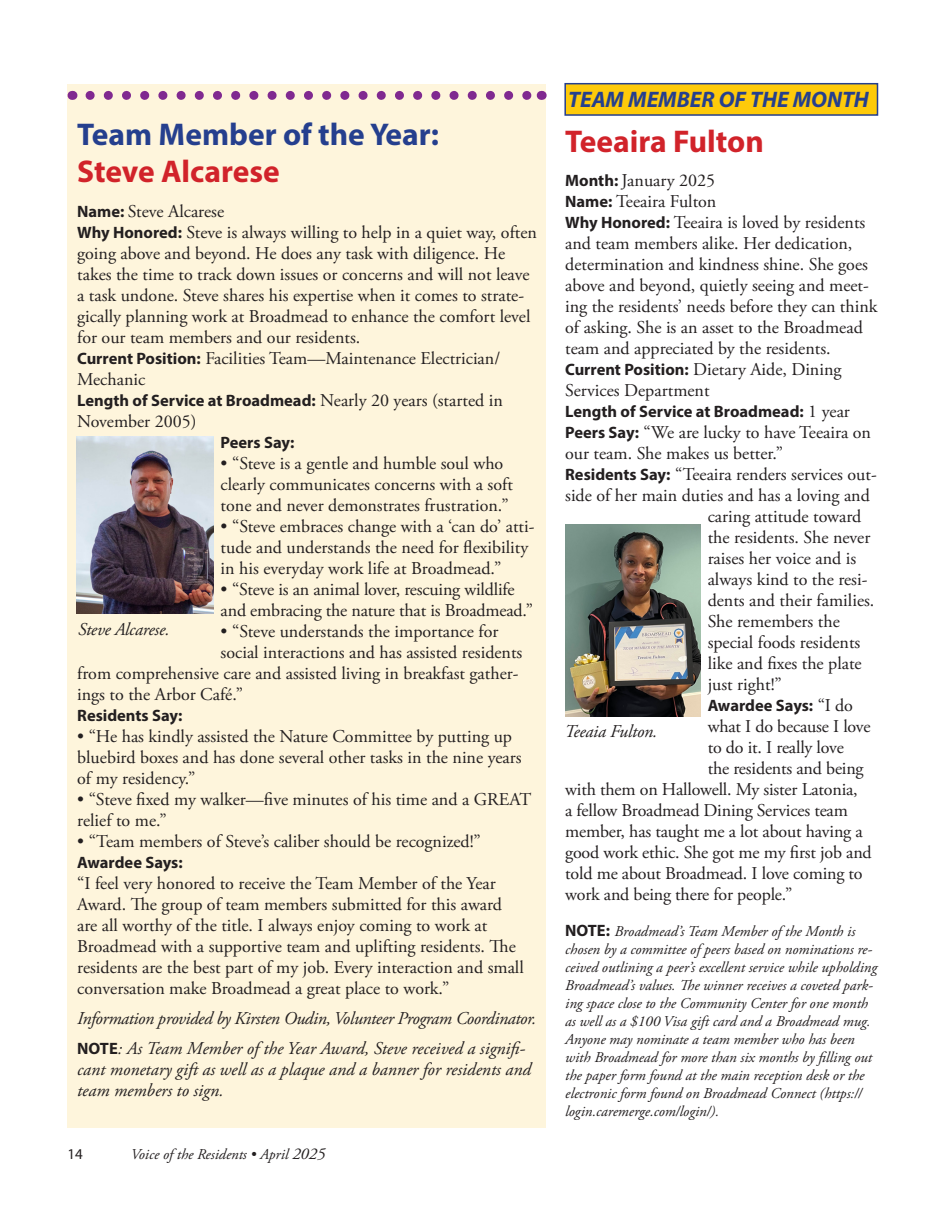
<style>
.page{position:relative;width:945px;height:1215px;background:#fff}
.page>*{position:absolute;margin:0;border:0;box-sizing:border-box;transform-origin:0 0}
.Headline_Main{font:700 31.5px/37.5px "Myriad Pro";color:#253f8e}
.Headline_Main-2{font:700 31.5px "Myriad Pro";color:#d1232a}
.Headline_Secondary{font:italic 700 22.5px "Myriad Pro";color:#253f8e}
.Text_no_indent__no_space{font:18px/21px "Adobe Garamond Pro";color:#231f20}
.Text_no_indent__no_space-2{font:italic 18px/21px "Adobe Garamond Pro";color:#231f20}
.Text_no_indent__no_space-3{font:italic 18px "Adobe Garamond Pro";letter-spacing:-.02em;color:#231f20}
.Headline_Secondary-2{font:italic 18px "Adobe Garamond Pro";letter-spacing:-.01em;color:#231f20}
.Text_no_indent__no_space-4{font:700 16.5px "Myriad Pro";color:#231f20}
.Text_no_indent__no_space-5{font:italic 15px/18px "Adobe Garamond Pro";color:#231f20}
.t1{font:15px "Myriad Pro";color:#231f20}
.s1{color:#d1232a}
.s2{font-family:"Myriad Pro";font-weight:700;font-size:16.5px}
.s3{font-family:"Adobe Garamond Pro";font-weight:400;font-size:18px}
.s4{font-family:"Myriad Pro";font-weight:700;font-style:normal;font-size:16.5px}
.s5{font-size:16.5px}
</style>
<div class="page">
<div style="left:68px;top:84px;width:478px;height:1044px;background:#fef5dc"></div>
<svg style="left:90px;top:91px;width:442px;height:9px"></svg>
<img style="left:76px;top:436px;width:138px;height:177px">
<div style="left:564px;top:83px;width:314px;height:33px;background:#feca0a;border:2px solid #253f8e"></div>
<img style="left:565px;top:525px;width:136px;height:192px">
<p class="Headline_Main" style="left:77px;top:114px;width:363px">Team Member of the Year:<br><span class="s1">Steve Alcarese</span></p>
<p class="Text_no_indent__no_space" style="left:77px;top:201px;width:148px"><span class="s2">Name:</span> Steve Alcarese</p>
<p class="Text_no_indent__no_space" style="left:77px;top:222px;width:461px"><span class="s2">Why Honored:</span> Steve is always willing to help in a quiet way, often going above and beyond. He does any task with diligence. He takes the time to track down issues or concerns and will not leave a task undone. Steve shares his expertise when it comes to strate&shy;gically planning work at Broadmead to enhance the comfort level for our team members and our residents.</p>
<p class="Text_no_indent__no_space" style="left:77px;top:348px;width:425px"><span class="s2">Current Position:</span> Facilities Team—Maintenance Electrician/<br>Mechanic</p>
<p class="Text_no_indent__no_space-4" style="left:77px;top:389px;width:427px">Length of Service at Broadmead: <span class="s3">Nearly 20 years (started in</span></p>
<p class="Text_no_indent__no_space" style="left:77px;top:411px;width:121px">November 2005)</p>
<p class="Text_no_indent__no_space-4" style="left:221px;top:431px;width:75px">Peers Say:</p>
<p class="Text_no_indent__no_space" style="left:221px;top:453px;width:294px">• “Steve is a gentle and humble soul who clearly communicates concerns with a soft tone and never demonstrates frustration.”</p>
<p class="Text_no_indent__no_space" style="left:221px;top:516px;width:315px">• “Steve embraces change with a ‘can do’ atti&shy;tude and understands the need for flexibility in his everyday work life at Broadmead.”</p>
<p class="Text_no_indent__no_space" style="left:221px;top:579px;width:314px">• “Steve is an animal lover, rescuing wildlife and embracing the nature that is Broadmead.”</p>
<p class="Text_no_indent__no_space" style="left:221px;top:621px;width:279px">• “Steve understands the importance for</p>
<p class="Text_no_indent__no_space" style="left:221px;top:642px;width:303px">social interactions and has assisted residents</p>
<p class="Text_no_indent__no_space" style="left:77px;top:663px;width:443px">from comprehensive care and assisted living in breakfast gather-</p>
<p class="Text_no_indent__no_space" style="left:77px;top:684px;width:167px">ings to the Arbor Café.”</p>
<p class="Text_no_indent__no_space-4" style="left:77px;top:704px;width:107px">Residents Say:</p>
<p class="Text_no_indent__no_space" style="left:77px;top:726px;width:446px">• “He has kindly assisted the Nature Committee by putting up bluebird boxes and has done several other tasks in the nine years of my residency.”</p>
<p class="Text_no_indent__no_space" style="left:77px;top:789px;width:456px">• “Steve fixed my walker—five minutes of his time and a GREAT relief to me.”</p>
<p class="Text_no_indent__no_space" style="left:77px;top:831px;width:405px">• “Team members of Steve’s caliber should be recognized!”</p>
<p class="Text_no_indent__no_space-4" style="left:77px;top:851px;width:107px">Awardee Says:</p>
<p class="Text_no_indent__no_space" style="left:77px;top:873px;width:448px">“I feel very honored to receive the Team Member of the Year Award. The group of team members submitted for this award are all worthy of the title. I always enjoy coming to work at Broadmead with a supportive team and uplifting residents. The residents are the best part of my job. Every interaction and small conversation make Broadmead a great place to work.”</p>
<p class="Text_no_indent__no_space-3" style="left:77px;top:1007px;width:461px">Information provided by Kirsten Oudin, Volunteer Program Coordinator.</p>
<p class="Text_no_indent__no_space-2" style="left:77px;top:1038px;width:455px"><span class="s4">NOTE</span>: As Team Member of the Year Award, Steve received a signifi&shy;cant monetary gift as well as a plaque and a banner for residents and team members to sign.</p>
<p class="Headline_Secondary-2" style="left:78px;top:619px;width:93px">Steve Alcarese.</p>
<p class="t1" style="left:68px;top:1145px;width:17px">14</p>
<p class="Text_no_indent__no_space-5" style="left:131px;top:1146px;width:196px">Voice of the Residents • April <span class="s5">2025</span></p>
<p class="Headline_Secondary" style="left:568px;top:85px;width:302px">TEAM MEMBER OF THE MONTH</p>
<p class="Headline_Main-2" style="left:565px;top:120px;width:200px">Teeaira Fulton</p>
<p class="Text_no_indent__no_space" style="left:565px;top:171px;width:152px"><span class="s2">Month:</span> January 2025</p>
<p class="Text_no_indent__no_space" style="left:565px;top:192px;width:153px"><span class="s2">Name:</span> Teeaira Fulton</p>
<p class="Text_no_indent__no_space" style="left:565px;top:213px;width:314px"><span class="s2">Why Honored:</span> Teeaira is loved by residents and team members alike. Her dedication, determination and kindness shine. She goes above and beyond, quietly seeing and meet&shy;ing the residents’ needs before they can think of asking. She is an asset to the Broadmead team and appreciated by the residents.</p>
<p class="Text_no_indent__no_space" style="left:565px;top:360px;width:278px"><span class="s2">Current Position:</span> Dietary Aide, Dining<br>Services Department</p>
<p class="Text_no_indent__no_space-4" style="left:565px;top:401px;width:286px">Length of Service at Broadmead: <span class="s3">1 year</span></p>
<p class="Text_no_indent__no_space" style="left:565px;top:423px;width:307px"><span class="s2">Peers Say:</span> “We are lucky to have Teeaira on our team. She makes us better.”</p>
<p class="Text_no_indent__no_space" style="left:565px;top:465px;width:313px"><span class="s2">Residents Say:</span> “Teeaira renders services out-</p>
<p class="Text_no_indent__no_space" style="left:565px;top:486px;width:306px">side of her main duties and has a loving and</p>
<p class="Text_no_indent__no_space" style="left:708px;top:507px;width:155px">caring attitude toward</p>
<p class="Text_no_indent__no_space" style="left:708px;top:528px;width:164px">the residents. She never</p>
<p class="Text_no_indent__no_space" style="left:708px;top:549px;width:150px">raises her voice and is</p>
<p class="Text_no_indent__no_space" style="left:708px;top:570px;width:161px">always kind to the resi-</p>
<p class="Text_no_indent__no_space" style="left:708px;top:591px;width:168px">dents and their families.</p>
<p class="Text_no_indent__no_space" style="left:708px;top:612px;width:134px">She remembers the</p>
<p class="Text_no_indent__no_space" style="left:708px;top:633px;width:154px">special foods residents</p>
<p class="Text_no_indent__no_space" style="left:708px;top:654px;width:156px">like and fixes the plate</p>
<p class="Text_no_indent__no_space" style="left:708px;top:675px;width:76px">just right!”</p>
<p class="Text_no_indent__no_space-4" style="left:708px;top:695px;width:147px">Awardee Says: <span class="s3">“I do</span></p>
<p class="Text_no_indent__no_space" style="left:708px;top:717px;width:164px">what I do because I love</p>
<p class="Text_no_indent__no_space" style="left:708px;top:738px;width:138px">to do it. I really love</p>
<p class="Text_no_indent__no_space" style="left:708px;top:759px;width:158px">the residents and being</p>
<p class="Text_no_indent__no_space" style="left:565px;top:780px;width:294px">with them on Hallowell. My sister Latonia,</p>
<p class="Text_no_indent__no_space" style="left:565px;top:801px;width:284px">a fellow Broadmead Dining Services team</p>
<p class="Text_no_indent__no_space" style="left:565px;top:822px;width:299px">member, has taught me a lot about having a</p>
<p class="Text_no_indent__no_space" style="left:565px;top:843px;width:308px">good work ethic. She got me my first job and</p>
<p class="Text_no_indent__no_space" style="left:565px;top:864px;width:299px">told me about Broadmead. I love coming to</p>
<p class="Text_no_indent__no_space" style="left:565px;top:885px;width:229px">work and being there for people.”</p>
<p class="Text_no_indent__no_space-5" style="left:565px;top:923px;width:313px"><span class="s4">NOTE:</span> Broadmead’s Team Member of the Month is chosen by a committee of peers based on nominations re&shy;ceived outlining a peer’s excellent service while upholding Broadmead’s values. The winner receives a coveted park&shy;ing space close to the Community Center for one month as well as a $100 Visa gift card and a Broadmead mug.<br>Anyone may nominate a team member who has been with Broadmead for more than six months by filling out the paper form found at the main reception desk or the electronic form found on Broadmead Connect (https:// login.caremerge.com/login/).</p>
<p class="Headline_Secondary-2" style="left:564px;top:721px;width:95px">Teeaia Fulton.</p>
</div>
